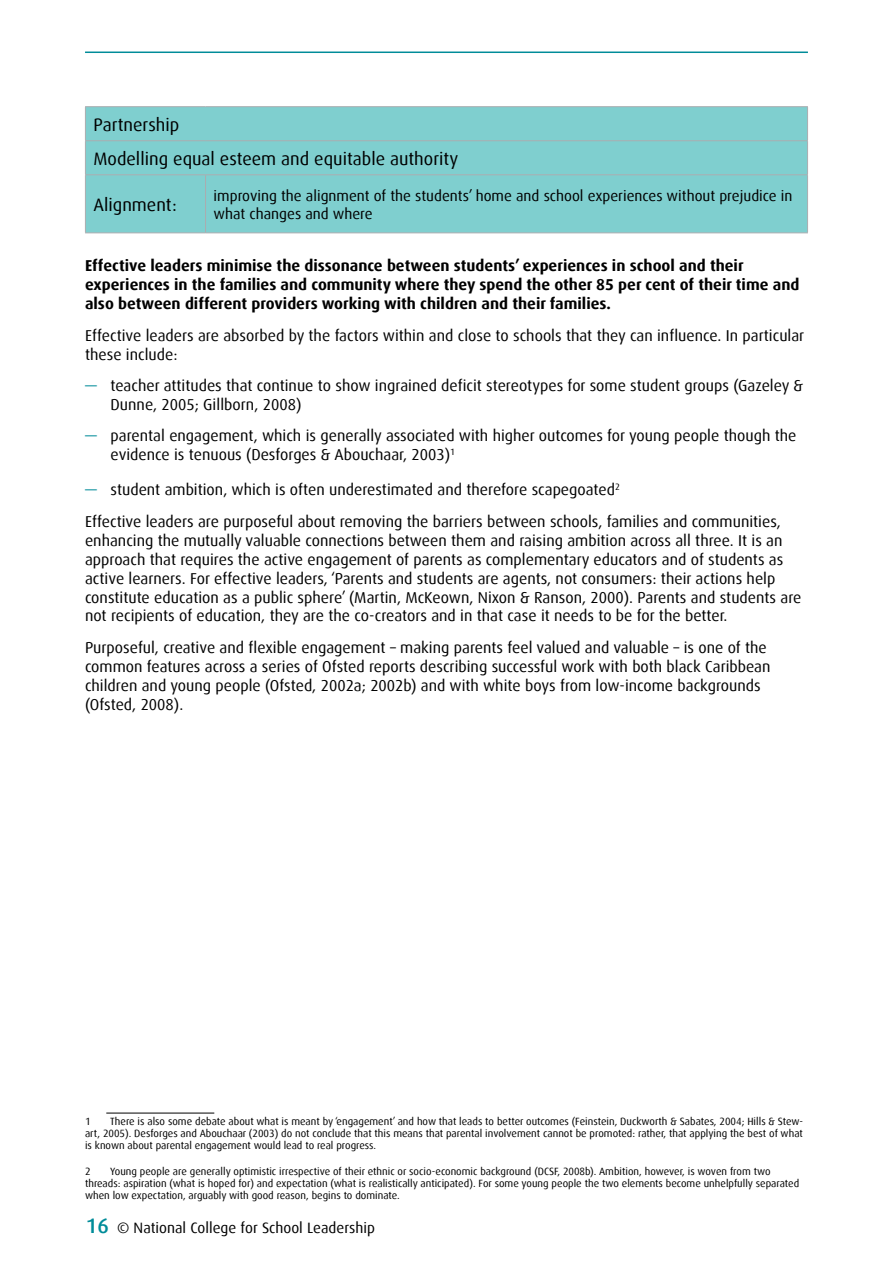
<style>
.page{position:relative;width:893px;height:1263px;background:#fff}
.page>*{position:absolute;margin:0;border:0;box-sizing:border-box;transform-origin:0 0}
.t1{font:18px/34px "Dax";color:#000}
.t2{font:15.75px/18.9px "Dax";color:#000}
.t3{font:700 15.75px/18.9px "Dax";color:#000}
.t4{font:15px/18px "Dax";color:#000}
.t5{font:10.5px/12px "Dax";color:#000;text-align:justify}
.s1{color:#008c99}
.s2{font-weight:500;font-size:21px;color:#008c99}
</style>
<div class="page">
<hr style="left:85px;top:52px;width:723px;height:1px;background:#008c99">
<hr style="left:106px;top:1113px;width:108px;height:1px;background:#000">
<div style="left:86px;top:107px;width:721px;height:125px;background:#7fcfcf"></div>
<hr style="left:85px;top:106px;width:121px;height:1px;background:#abadb0">
<hr style="left:85px;top:107px;width:1px;height:33px;background:#abadb0">
<hr style="left:206px;top:106px;width:602px;height:1px;background:#abadb0">
<hr style="left:807px;top:107px;width:1px;height:33px;background:#abadb0">
<hr style="left:85px;top:140px;width:121px;height:1px;background:#abadb0">
<hr style="left:85px;top:141px;width:1px;height:33px;background:#abadb0">
<hr style="left:206px;top:140px;width:602px;height:1px;background:#abadb0">
<hr style="left:807px;top:141px;width:1px;height:33px;background:#abadb0">
<hr style="left:85px;top:174px;width:121px;height:1px;background:#abadb0">
<hr style="left:85px;top:175px;width:1px;height:57px;background:#abadb0">
<hr style="left:206px;top:174px;width:602px;height:1px;background:#abadb0">
<hr style="left:205px;top:175px;width:1px;height:57px;background:#abadb0">
<hr style="left:807px;top:175px;width:1px;height:57px;background:#abadb0">
<hr style="left:85px;top:232px;width:121px;height:1px;background:#abadb0">
<hr style="left:206px;top:232px;width:602px;height:1px;background:#abadb0">
<p class="t1" style="left:94px;top:108px;width:366px">Partnership<br>Modelling equal esteem and equitable authority</p>
<p class="t1" style="left:94px;top:188px;width:85px">Alignment:</p>
<p class="t4" style="left:214px;top:187px;width:580px">improving the alignment of the students’ home and school experiences without prejudice in what changes and where</p>
<p class="t3" style="left:85px;top:256px;width:716px">Effective leaders minimise the dissonance between students’ experiences in school and their experiences in the families and community where they spend the other 85 per cent of their time and also between different providers working with children and their families.</p>
<p class="t2" style="left:85px;top:326px;width:721px">Effective leaders are absorbed by the factors within and close to schools that they can influence. In particular these include:</p>
<p class="t2" style="left:111px;top:376px;width:694px;text-indent:-26px"><span class="s1">—</span> teacher attitudes that continue to show ingrained deficit stereotypes for some student groups (Gazeley &amp;<br>Dunne, 2005; Gillborn, 2008)</p>
<p class="t2" style="left:111px;top:427px;width:687px;text-indent:-26px"><span class="s1">—</span> parental engagement, which is generally associated with higher outcomes for young people though the evidence is tenuous (Desforges &amp; Abouchaar, 2003)<sup>1</sup></p>
<p class="t2" style="left:85px;top:474px;width:697px;line-height:31.7px"><span class="s1">—</span> student ambition, which is often underestimated and therefore scapegoated<sup>2<br></sup>Effective leaders are purposeful about removing the barriers between schools, families and communities,</p>
<p class="t2" style="left:85px;top:531px;width:718px">enhancing the mutually valuable connections between them and raising ambition across all three. It is an approach that requires the active engagement of parents as complementary educators and of students as active learners. For effective leaders, ‘Parents and students are agents, not consumers: their actions help constitute education as a public sphere’ (Martin, McKeown, Nixon &amp; Ranson, 2000). Parents and students are not recipients of education, they are the co-creators and in that case it needs to be for the better.</p>
<p class="t2" style="left:85px;top:638px;width:687px">Purposeful, creative and flexible engagement – making parents feel valued and valuable – is one of the common features across a series of Ofsted reports describing successful work with both black Caribbean children and young people (Ofsted, 2002a; 2002b) and with white boys from low-income backgrounds (Ofsted, 2008).</p>
<p class="t5" style="left:85px;top:1115px;width:720px;text-indent:25px">There is also some debate about what is meant by ‘engagement’ and how that leads to better outcomes (Feinstein, Duckworth &amp; Sabates, 2004; Hills &amp; Stew&shy;art, 2005). Desforges and Abouchaar (2003) do not conclude that this means that parental involvement cannot be promoted: rather, that applying the best of what is known about parental engagement would lead to real progress.</p>
<p class="t5" style="left:85px;top:1166px;width:7px">2</p>
<p class="t5" style="left:85px;top:1115px;width:7px">1</p>
<p class="t5" style="left:85px;top:1166px;width:716px;text-align:left;text-indent:25px">Young people are generally optimistic irrespective of their ethnic or socio-economic background (DCSF, 2008b). Ambition, however, is woven from two threads: aspiration (what is hoped for) and expectation (what is realistically anticipated). For some young people the two elements become unhelpfully separated when low expectation, arguably with good reason, begins to dominate.</p>
<p class="t4" style="left:86px;top:1219px;width:291px"><span class="s2">16</span> © National College for School Leadership</p>
</div>
